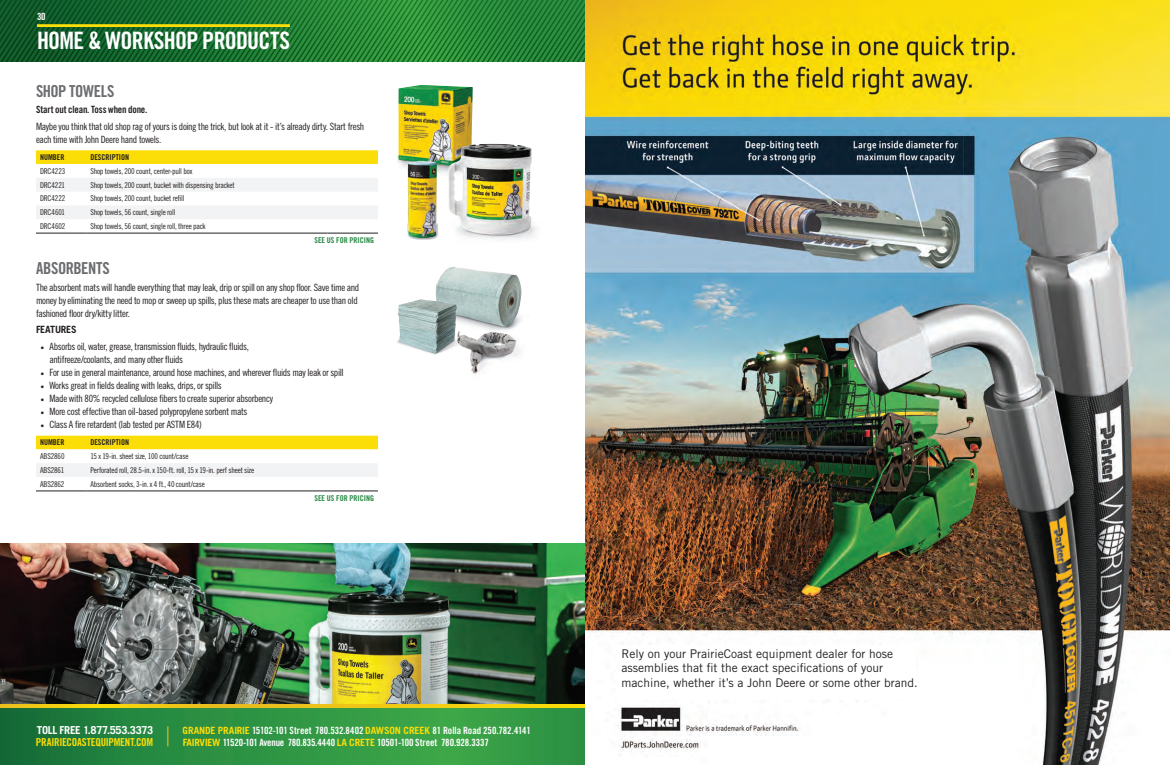
<style>
.page{position:relative;width:1170px;height:765px;background:#fff}
.page>*{position:absolute;margin:0;border:0;box-sizing:border-box;transform-origin:0 0}
.Page_Titles_-_Green{font:24px "Trade Gothic LT Std Bd Cn 20";letter-spacing:-.03em;color:#fff}
.Page_Subtitle_-_Grey{font:16.5px "Trade Gothic LT Std Bd Cn 20";letter-spacing:-.025em;color:#6c6d70}
.t1{font:12px/14.4px "Trade Gothic LT Std";color:#231f20}
.t2{font:11px "Trade Gothic LT Std Bd Cn 20";letter-spacing:-.025em;color:#fbdd07}
.t3{font:700 11px "Trade Gothic LT Std";letter-spacing:-.025em;color:#fff}
.Page_Subtitle_-_Grey-2{font:10px/13px "Trade Gothic LT Std Cn 18";letter-spacing:-.035em;color:#231f20}
.t4{font:10px/12px "Trade Gothic LT Std Bd Cn 20";letter-spacing:-.01em;color:#fff}
.Page_Subtitle_-_Grey-3{font:10px "Trade Gothic LT Std Bd Cn 20";letter-spacing:-.02em;color:#231f20}
.Page_Subtitle_-_Grey-4{font:700 10px "Trade Gothic LT Std";letter-spacing:-.015em;color:#231f20}
.Table_Copy{font:8px "Trade Gothic LT Std Cn 18";letter-spacing:-.025em;color:#231f20}
.Table_Titles{font:8px "Trade Gothic LT Std Bd Cn 20";color:#231f20}
.Pricing_Info_-_Green{font:8px "Trade Gothic LT Std Bd Cn 20";color:#258741}
.s1{font-family:"Minion Pro"}
.s2{font-family:"Trade Gothic LT Std";font-weight:700;color:#fbdd07}
</style>
<div class="page">
<svg style="left:0;top:708px;width:585px;height:57px;background:#2c9042"></svg>
<svg style="left:0;top:704px;width:585px;height:4px;background:#f1ca13"></svg>
<svg style="left:0;top:0;width:585px;height:61px;background:#1d7631"></svg>
<svg style="left:167px;top:726px;width:1px;height:20px"></svg>
<img style="left:585px;top:0;width:585px;height:765px">
<hr style="left:37px;top:24px;width:253px;height:3px;background:#fbdd07">
<svg style="left:36px;top:150px;width:342px;height:83px"></svg>
<hr style="left:36px;top:233px;width:50px;height:1px;background:#231f20">
<hr style="left:86px;top:233px;width:242px;height:1px;background:#231f20">
<hr style="left:328px;top:233px;width:50px;height:1px;background:#231f20">
<svg style="left:36px;top:436px;width:342px;height:55px"></svg>
<hr style="left:36px;top:491px;width:50px;height:1px;background:#231f20">
<hr style="left:86px;top:491px;width:292px;height:1px;background:#231f20">
<img style="left:397px;top:85px;width:92px;height:89px">
<img style="left:411px;top:223px;width:27px;height:17px">
<img style="left:407px;top:161px;width:30px;height:77px">
<img style="left:446px;top:144px;width:91px;height:95px">
<img style="left:435px;top:267px;width:87px;height:66px">
<img style="left:398px;top:299px;width:23px;height:21px">
<img style="left:457px;top:331px;width:65px;height:43px">
<img style="left:0;top:543px;width:585px;height:161px">
<div style="left:616px;top:645px;width:300px;height:53px;background:#fff"></div>
<p class="t4" style="left:37px;top:10px;width:10px">30</p>
<p class="Page_Titles_-_Green" style="left:37px;top:25px;width:255px">HOME &amp; WORKSHOP PRODUCTS</p>
<p class="Page_Subtitle_-_Grey" style="left:36px;top:81px;width:80px">SHOP TOWELS</p>
<p class="Page_Subtitle_-_Grey-3" style="left:36px;top:103px;width:113px">Start out clean. Toss when done.</p>
<p class="Page_Subtitle_-_Grey-2" style="left:36px;top:120px;width:330px">Maybe you think that old shop rag of yours is doing the trick, but look at it - it’s already dirty. Start fresh each time with John Deere hand towels.</p>
<p class="Table_Titles" style="left:40px;top:152px;width:26px">NUMBER</p>
<p class="Table_Titles" style="left:90px;top:152px;width:40px">DESCRIPTION</p>
<p class="Table_Copy" style="left:40px;top:166px;width:27px">DRC4223</p>
<p class="Table_Copy" style="left:90px;top:166px;width:104px">Shop towels, 200 count, center-pull box</p>
<p class="Table_Copy" style="left:40px;top:180px;width:27px">DRC4221</p>
<p class="Table_Copy" style="left:90px;top:180px;width:146px">Shop towels, 200 count, bucket with dispensing bracket</p>
<p class="Table_Copy" style="left:40px;top:194px;width:27px">DRC4222</p>
<p class="Table_Copy" style="left:90px;top:194px;width:96px">Shop towels, 200 count, bucket refill</p>
<p class="Table_Copy" style="left:40px;top:208px;width:27px">DRC4601</p>
<p class="Table_Copy" style="left:90px;top:208px;width:87px">Shop towels, 56 count, single roll</p>
<p class="Table_Copy" style="left:40px;top:221px;width:27px">DRC4602</p>
<p class="Table_Copy" style="left:90px;top:221px;width:117px">Shop towels, 56 count, single roll, three pack</p>
<p class="Pricing_Info_-_Green" style="left:314px;top:235px;width:61px">SEE US FOR PRICING</p>
<p class="Page_Subtitle_-_Grey" style="left:36px;top:258px;width:75px">ABSORBENTS</p>
<p class="Page_Subtitle_-_Grey-2" style="left:36px;top:281px;width:325px">The absorbent mats will handle everything that may leak, drip or spill on any shop floor. Save time and money by eliminating the need to mop or sweep up spills, plus these mats are cheaper to use than old fashioned floor dry/kitty litter.</p>
<p class="Page_Subtitle_-_Grey-4" style="left:36px;top:324px;width:42px">FEATURES</p>
<p class="Page_Subtitle_-_Grey-2" style="left:50px;top:340px;width:201px;text-indent:-9px"><span class="s1">•</span> Absorbs oil, water, grease, transmission fluids, hydraulic fluids, antifreeze/coolants, and many other fluids</p>
<p class="Page_Subtitle_-_Grey-2" style="left:40px;top:366px;width:305px"><span class="s1">•</span> For use in general maintenance, around hose machines, and wherever fluids may leak or spill</p>
<p class="Page_Subtitle_-_Grey-2" style="left:40px;top:379px;width:183px"><span class="s1">•</span> Works great in fields dealing with leaks, drips, or spills</p>
<p class="Page_Subtitle_-_Grey-2" style="left:40px;top:392px;width:234px"><span class="s1">•</span> Made with 80% recycled cellulose fibers to create superior absorbency</p>
<p class="Page_Subtitle_-_Grey-2" style="left:40px;top:405px;width:208px"><span class="s1">•</span> More cost effective than oil-based polypropylene sorbent mats</p>
<p class="Page_Subtitle_-_Grey-2" style="left:40px;top:418px;width:163px"><span class="s1">•</span> Class A fire retardent (lab tested per ASTM E84)</p>
<p class="Table_Titles" style="left:40px;top:438px;width:26px">NUMBER</p>
<p class="Table_Titles" style="left:90px;top:438px;width:40px">DESCRIPTION</p>
<p class="Table_Copy" style="left:40px;top:452px;width:26px">ABS2860</p>
<p class="Table_Copy" style="left:90px;top:452px;width:100px">15 x 19-in. sheet size, 100 count/case</p>
<p class="Table_Copy" style="left:40px;top:465px;width:26px">ABS2861</p>
<p class="Table_Copy" style="left:90px;top:465px;width:165px">Perforated roll, 28.5-in. x 150-ft. roll, 15 x 19-in. perf sheet size</p>
<p class="Table_Copy" style="left:40px;top:479px;width:26px">ABS2862</p>
<p class="Table_Copy" style="left:90px;top:479px;width:116px">Absorbent socks, 3-in. x 4 ft., 40 count/case</p>
<p class="Pricing_Info_-_Green" style="left:314px;top:493px;width:61px">SEE US FOR PRICING</p>
<p class="t3" style="left:37px;top:724px;width:118px">TOLL FREE 1.877.553.3373</p>
<p class="t2" style="left:36px;top:736px;width:119px">PRAIRIECOASTEQUIPMENT.COM</p>
<p class="t4" style="left:183px;top:725px;width:350px"><span class="s2">GRANDE PRAIRIE</span> 15102-101 Street 780.532.8402 <span class="s2">DAWSON CREEK</span> 81 Rolla Road 250.782.4141<br><span class="s2">FAIRVIEW</span> 11520-101 Avenue 780.835.4440 <span class="s2">LA CRETE</span> 10501-100 Street 780.928.3337</p>
<p class="t1" style="left:622px;top:646px;width:298px">Rely on your PrairieCoast equipment dealer for hose assemblies that fit the exact specifications of your machine, whether it’s a John Deere or some other brand.</p>
</div>
